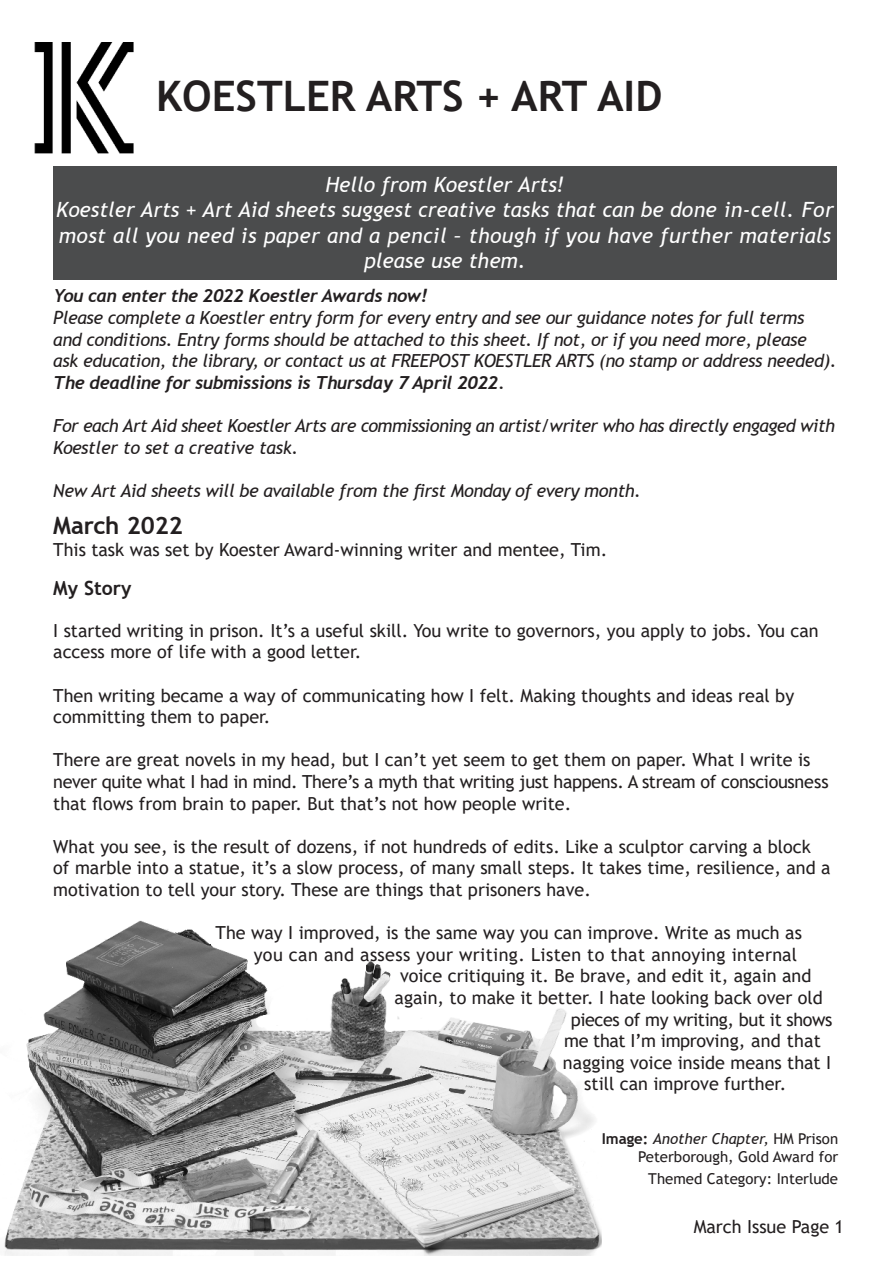
<style>
.page{position:relative;width:893px;height:1263px;background:#fff}
.page>*{position:absolute;margin:0;border:0;box-sizing:border-box;transform-origin:0 0}
.t1{font:700 42px "Trebuchet MS";color:#231f20}
.t2{font:700 24px "Trebuchet MS";color:#231f20}
.t3{font:italic 21px/25.2px "Trebuchet MS";color:#fff;text-align:center}
.t4{font:700 19.5px "Trebuchet MS";color:#231f20}
.t5{font:18px/21.6px "Trebuchet MS";color:#231f20}
.t6{font:italic 18px/21.6px "Trebuchet MS";letter-spacing:-.02em;color:#231f20}
.t7{font:italic 700 18px "Trebuchet";letter-spacing:-.02em;color:#231f20}
.t8{font:18px "Trebuchet MS";letter-spacing:.02em;color:#231f20}
.t9{font:18px "Trebuchet MS";letter-spacing:-.02em;color:#231f20}
.t10{font:15px/18px "Trebuchet MS";color:#231f20;text-align:right}
.s1{font-weight:700}
.s2{font-style:italic}
</style>
<div class="page">
<img style="left:4px;top:920px;width:598px;height:335px">
<img style="left:35px;top:42px;width:99px;height:112px">
<div style="left:53px;top:166px;width:784px;height:114px;background:#4b4c4d"></div>
<h1 class="t1" style="left:156px;top:80px;width:508px">KOESTLER ARTS + ART AID</h1>
<p class="t3" style="left:56px;top:174px;width:779px">Hello from Koestler Arts!<br>Koestler Arts + Art Aid sheets suggest creative tasks that can be done in-cell. For most all you need is paper and a pencil – though if you have further materials please use them.</p>
<p class="t7" style="left:53px;top:289px;width:375px">You can enter the 2022 Koestler Awards now!</p>
<p class="t6" style="left:53px;top:308px;width:785px">Please complete a Koestler entry form for every entry and see our guidance notes for full terms and conditions. Entry forms should be attached to this sheet. If not, or if you need more, please<br>ask education, the library, or contact us at FREEPOST KOESTLER ARTS (no stamp or address needed).</p>
<p class="t7" style="left:53px;top:375px;width:453px">The deadline for submissions is Thursday 7 April 2022.</p>
<p class="t6" style="left:53px;top:416px;width:783px">For each Art Aid sheet Koestler Arts are commissioning an artist/writer who has directly engaged with<br>Koestler to set a creative task.</p>
<p class="t6" style="left:53px;top:480px;width:589px">New Art Aid sheets will be available from the first Monday of every month.</p>
<h2 class="t2" style="left:53px;top:516px;width:131px">March 2022</h2>
<p class="t5" style="left:53px;top:540px;width:555px">This task was set by Koester Award-winning writer and mentee, Tim.</p>
<p class="t4" style="left:53px;top:581px;width:80px">My Story</p>
<p class="t5" style="left:53px;top:621px;width:767px">I started writing in prison. It’s a useful skill. You write to governors, you apply to jobs. You can access more of life with a good letter.</p>
<p class="t5" style="left:53px;top:686px;width:742px">Then writing became a way of communicating how I felt. Making thoughts and ideas real by committing them to paper.</p>
<p class="t5" style="left:53px;top:751px;width:777px">There are great novels in my head, but I can’t yet seem to get them on paper. What I write is never quite what I had in mind. There’s a myth that writing just happens. A stream of consciousness that flows from brain to paper. But that’s not how people write.</p>
<p class="t5" style="left:53px;top:837px;width:779px">What you see, is the result of dozens, if not hundreds of edits. Like a sculptor carving a block of marble into a statue, it’s a slow process, of many small steps. It takes time, resilience, and a motivation to tell your story. These are things that prisoners have.</p>
<p class="t5" style="left:216px;top:923px;width:588px">The way I improved, is the same way you can improve. Write as much as</p>
<p class="t8" style="left:254px;top:947px;width:545px">you can and assess your writing. Listen to that annoying internal</p>
<p class="t5" style="left:400px;top:965px;width:413px">voice critiquing it. Be brave, and edit it, again and</p>
<p class="t5" style="left:395px;top:988px;width:430px">again, to make it better. I hate looking back over old</p>
<p class="t9" style="left:571px;top:1012px;width:263px">pieces of my writing, but it shows</p>
<p class="t9" style="left:564px;top:1034px;width:258px">me that I’m improving, and that</p>
<p class="t5" style="left:563px;top:1053px;width:270px">nagging voice inside means that I</p>
<p class="t5" style="left:584px;top:1075px;width:203px">still can improve further.</p>
<p class="t10" style="left:602px;top:1131px;width:238px"><span class="s1">Image:</span> <span class="s2">Another Chapter,</span> HM Prison<br>Peterborough, Gold Award for</p>
<p class="t10" style="left:648px;top:1171px;width:191px">Themed Category: Interlude</p>
<p class="t5" style="left:694px;top:1217px;width:152px">March Issue Page 1</p>
</div>
